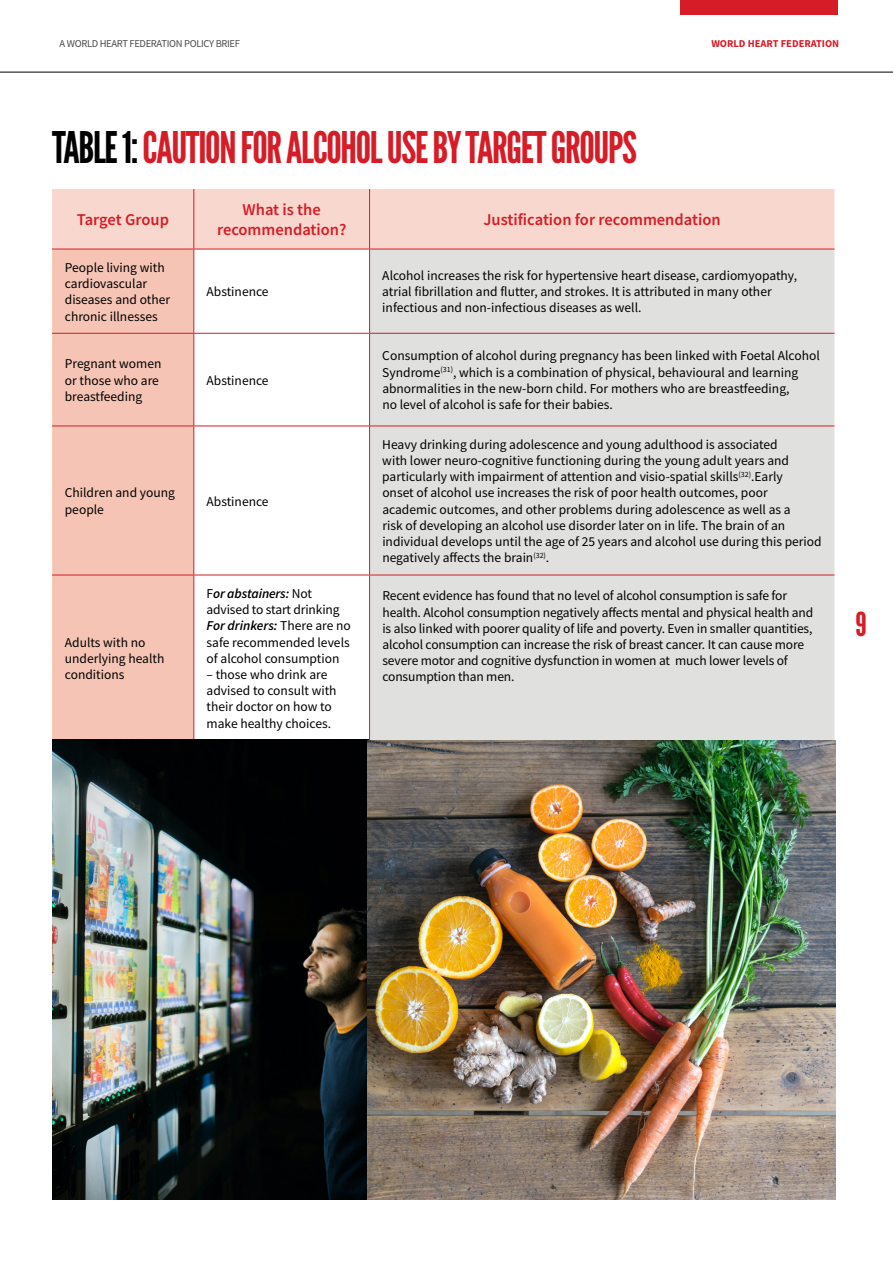
<style>
.page{position:relative;width:893px;height:1263px;background:#fff}
.page>*{position:absolute;margin:0;border:0;box-sizing:border-box;transform-origin:0 0}
.t1{font:43.5px "League Gothic";letter-spacing:-.03em;color:#d61c26}
.t2{font:33px "League Gothic";color:#d61c26}
.t3{font:600 16.5px/19.8px "Source Sans Pro";color:#d61c26;text-align:center}
.t4{font:13.5px/16.2px "Source Sans Pro";color:#000}
.t5{font:10.5px "Source Sans Pro";letter-spacing:-.03em;color:#4a4a49}
.t6{font:700 10.5px "Source Sans Pro";color:#d61c26}
.s1{color:#000}
.s2{font-weight:600;font-style:italic}
</style>
<div class="page">
<hr style="left:0;top:72px;width:893px;height:1px;background:#000">
<div style="left:680px;top:0;width:158px;height:15px;background:#d61c26"></div>
<div style="left:52px;top:189px;width:782px;height:60px;background:#f8d8ce"></div>
<div style="left:52px;top:250px;width:141px;height:489px;background:#f5c4b5"></div>
<div style="left:370px;top:250px;width:464px;height:489px;background:#e0e0df"></div>
<hr style="left:193px;top:189px;width:1px;height:60px;background:#d61c26">
<hr style="left:369px;top:189px;width:1px;height:60px;background:#d61c26">
<hr style="left:52px;top:249px;width:142px;height:1px;background:#d61c26">
<hr style="left:194px;top:249px;width:176px;height:1px;background:#d61c26">
<hr style="left:193px;top:249px;width:1px;height:84px;background:#d61c26">
<hr style="left:370px;top:249px;width:464px;height:1px;background:#d61c26">
<hr style="left:369px;top:249px;width:1px;height:84px;background:#d61c26">
<hr style="left:52px;top:333px;width:142px;height:1px;background:#d61c26">
<hr style="left:194px;top:333px;width:176px;height:1px;background:#d61c26">
<hr style="left:193px;top:334px;width:1px;height:92px;background:#d61c26">
<hr style="left:370px;top:333px;width:464px;height:1px;background:#d61c26">
<hr style="left:369px;top:334px;width:1px;height:92px;background:#d61c26">
<hr style="left:52px;top:426px;width:142px;height:1px;background:#d61c26">
<hr style="left:194px;top:426px;width:176px;height:1px;background:#d61c26">
<hr style="left:193px;top:426px;width:1px;height:149px;background:#d61c26">
<hr style="left:370px;top:426px;width:464px;height:1px;background:#d61c26">
<hr style="left:369px;top:426px;width:1px;height:149px;background:#d61c26">
<hr style="left:52px;top:575px;width:142px;height:1px;background:#d61c26">
<hr style="left:194px;top:575px;width:176px;height:1px;background:#d61c26">
<hr style="left:193px;top:575px;width:1px;height:165px;background:#d61c26">
<hr style="left:370px;top:575px;width:464px;height:1px;background:#d61c26">
<hr style="left:369px;top:575px;width:1px;height:165px;background:#d61c26">
<img style="left:52px;top:739px;width:783px;height:460px">
<p class="t5" style="left:60px;top:37px;width:182px">A WORLD HEART FEDERATION POLICY BRIEF</p>
<p class="t6" style="left:711px;top:37px;width:129px">WORLD HEART FEDERATION</p>
<h1 class="t1" style="left:52px;top:121px;width:586px"><span class="s1">TABLE 1:</span> CAUTION FOR ALCOHOL USE BY TARGET GROUPS</h1>
<p class="t3" style="left:77px;top:210px;width:94px">Target Group</p>
<p class="t3" style="left:217px;top:200px;width:131px">What is the recommendation?</p>
<p class="t3" style="left:483px;top:210px;width:239px">Justification for recommendation</p>
<p class="t4" style="left:65px;top:259px;width:107px">People living with cardiovascular diseases and other chronic illnesses</p>
<p class="t4" style="left:382px;top:267px;width:416px">Alcohol increases the risk for hypertensive heart disease, cardiomyopathy, atrial fibrillation and flutter, and strokes. It is attributed in many other infectious and non-infectious diseases as well.</p>
<p class="t4" style="left:207px;top:284px;width:64px">Abstinence</p>
<p class="t4" style="left:65px;top:356px;width:98px">Pregnant women or those who are breastfeeding</p>
<p class="t4" style="left:207px;top:372px;width:64px">Abstinence</p>
<p class="t4" style="left:65px;top:485px;width:112px">Children and young people</p>
<p class="t4" style="left:207px;top:493px;width:64px">Abstinence</p>
<p class="t4" style="left:65px;top:634px;width:101px">Adults with no underlying health conditions</p>
<p class="t4" style="left:207px;top:585px;width:146px">F<span class="s2">or abstainers:</span> Not advised to start drinking<br><span class="s2">For drinkers:</span> There are no safe recommended levels of alcohol consumption</p>
<p class="t4" style="left:207px;top:666px;width:132px">– those who drink are advised to consult with their doctor on how to make healthy choices.</p>
<p class="t4" style="left:382px;top:348px;width:439px">Consumption of alcohol during pregnancy has been linked with Foetal Alcohol Syndrome<sup>(31)</sup>, which is a combination of physical, behavioural and learning abnormalities in the new-born child. For mothers who are breastfeeding,<br>no level of alcohol is safe for their babies.</p>
<p class="t4" style="left:382px;top:436px;width:441px">Heavy drinking during adolescence and young adulthood is associated<br>with lower neuro-cognitive functioning during the young adult years and particularly with impairment of attention and visio-spatial skills<sup>(32)</sup>.Early<br>onset of alcohol use increases the risk of poor health outcomes, poor academic outcomes, and other problems during adolescence as well as a<br>risk of developing an alcohol use disorder later on in life. The brain of an individual develops until the age of 25 years and alcohol use during this period negatively affects the brain<sup>(32)</sup>.</p>
<p class="t4" style="left:382px;top:588px;width:432px">Recent evidence has found that no level of alcohol consumption is safe for health. Alcohol consumption negatively affects mental and physical health and is also linked with poorer quality of life and poverty. Even in smaller quantities, alcohol consumption can increase the risk of breast cancer. It can cause more severe motor and cognitive dysfunction in women at much lower levels of consumption than men.</p>
<h2 class="t2" style="left:855px;top:604px;width:13px">9</h2>
</div>
